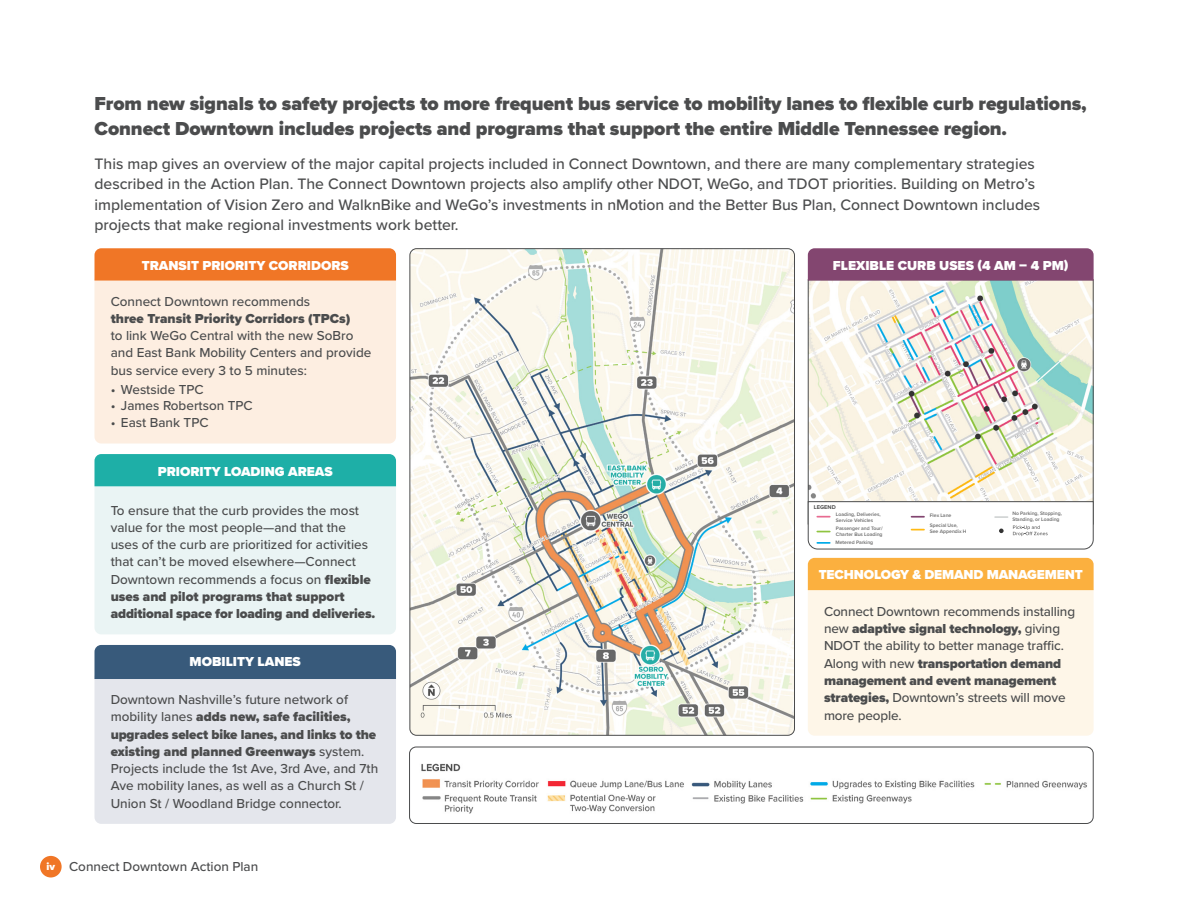
<style>
.page{position:relative;width:1188px;height:918px;background:#fff}
.page>*{position:absolute;margin:0;border:0;box-sizing:border-box;transform-origin:0 0}
.Heading_-_Intro_paragraph{font:900 19.5px/25.5px "Proxima Nova";letter-spacing:-.005em;color:#4b4c4d}
.t1{font:500 15.75px/20.2px "Proxima Nova";color:#4b4c4d}
.Small_captions{font:500 13.5px/17.2px "Proxima Nova";color:#4b4c4d}
.Heading_-_Small_all_caps{font:900 13.5px "Proxima Nova";color:#fff}
.t2{font:700 5.7px "Proxima Nova";color:#4f4f4f}
.t3{font:600 5.1px/6.3px "Proxima Nova";color:#696969}
.s1{font-weight:900}
.s2{font-weight:900;font-size:10.5px;color:#fff}
</style>
<div class="page">
<img style="left:410px;top:249px;width:384px;height:486px">
<div style="left:95px;top:281px;width:301px;height:163px;background:#fdeee1"></div>
<div style="left:95px;top:248px;width:301px;height:33px;background:#f07626"></div>
<div style="left:95px;top:486px;width:301px;height:148px;background:#eaf4f4"></div>
<div style="left:95px;top:454px;width:301px;height:32px;background:#1eafa7"></div>
<img style="left:810px;top:281px;width:282px;height:220px">
<div style="left:808px;top:248px;width:286px;height:33px;background:#834670"></div>
<div style="left:95px;top:679px;width:301px;height:145px;background:#e4e6ec"></div>
<div style="left:95px;top:645px;width:301px;height:34px;background:#385a7b"></div>
<svg style="left:808px;top:558px;width:286px;height:178px;background:#fde9c9"></svg>
<img style="left:421px;top:763px;width:666px;height:51px">
<div style="left:409px;top:747px;width:685px;height:77px;border:1px solid #4b4c4d;border-radius:7px"></div>
<svg style="left:807px;top:501px;width:287px;height:49px"></svg>
<div style="left:40px;top:856px;width:22px;height:22px;background:#f07626;border-radius:50%"></div>
<p class="Heading_-_Intro_paragraph" style="left:94px;top:91px;width:994px">From new signals to safety projects to more frequent bus service to mobility lanes to flexible curb regulations,<br>Connect Downtown includes projects and programs that support the entire Middle Tennessee region.</p>
<p class="t1" style="left:94px;top:153px;width:947px">This map gives an overview of the major capital projects included in Connect Downtown, and there are many complementary strategies described in the Action Plan. The Connect Downtown projects also amplify other NDOT, WeGo, and TDOT priorities. Building on Metro’s implementation of Vision Zero and WalknBike and WeGo’s investments in nMotion and the Better Bus Plan, Connect Downtown includes projects that make regional investments work better.</p>
<p class="Heading_-_Small_all_caps" style="left:142px;top:255px;width:209px">TRANSIT PRIORITY CORRIDORS</p>
<p class="Small_captions" style="left:111px;top:292px;width:262px">Connect Downtown recommends<br><span class="s1">three Transit Priority Corridors (TPCs)<br></span>to link WeGo Central with the new SoBro and East Bank Mobility Centers and provide bus service every 3 to 5 minutes:</p>
<p class="Small_captions" style="left:111px;top:380px;width:95px">• Westside TPC</p>
<p class="Small_captions" style="left:111px;top:396px;width:144px">• James Robertson TPC</p>
<p class="Small_captions" style="left:111px;top:414px;width:99px">• East Bank TPC</p>
<p class="Heading_-_Small_all_caps" style="left:158px;top:461px;width:177px">PRIORITY LOADING AREAS</p>
<p class="Small_captions" style="left:111px;top:501px;width:266px">To ensure that the curb provides the most value for the most people—and that the uses of the curb are prioritized for activities that can’t be moved elsewhere—Connect Downtown recommends a focus on <span class="s1">flexible uses and pilot programs that support additional space for loading and deliveries.</span></p>
<p class="Heading_-_Small_all_caps" style="left:190px;top:652px;width:113px">MOBILITY LANES</p>
<p class="Small_captions" style="left:111px;top:691px;width:269px">Downtown Nashville’s future network of mobility lanes <span class="s1">adds new, safe facilities, upgrades select bike lanes, and links to the existing and planned Greenways</span> system.<br>Projects include the 1st Ave, 3rd Ave, and 7th Ave mobility lanes, as well as a Church St / Union St / Woodland Bridge connector.</p>
<p class="Small_captions" style="left:47px;top:857px;width:213px"><span class="s2">iv</span> Connect Downtown Action Plan</p>
<p class="Heading_-_Small_all_caps" style="left:833px;top:255px;width:237px">FLEXIBLE CURB USES (4 AM – 4 PM)</p>
<p class="t2" style="left:814px;top:503px;width:23px">LEGEND</p>
<p class="t3" style="left:836px;top:511px;width:46px">Loading, Deliveries,<br>Service Vehicles</p>
<p class="t3" style="left:835px;top:539px;width:39px">Metered Parking</p>
<p class="t3" style="left:836px;top:525px;width:48px">Passenger and Tour/<br>Charter Bus Loading</p>
<p class="t3" style="left:930px;top:511px;width:30px;line-height:9.4px">Flex Lane<br>Special Use,</p>
<p class="t3" style="left:930px;top:528px;width:38px">See Appendix H</p>
<p class="t3" style="left:1012px;top:510px;width:51px">No Parking, Stopping,<br>Standing, or Loading</p>
<p class="Heading_-_Small_all_caps" style="left:819px;top:565px;width:265px">TECHNOLOGY &amp; DEMAND MANAGEMENT</p>
<p class="Small_captions" style="left:824px;top:602px;width:253px">Connect Downtown recommends installing new <span class="s1">adaptive signal technology,</span> giving NDOT the ability to better manage traffic.<br>Along with new <span class="s1">transportation demand management and event management strategies,</span> Downtown’s streets will move more people.</p>
</div>
